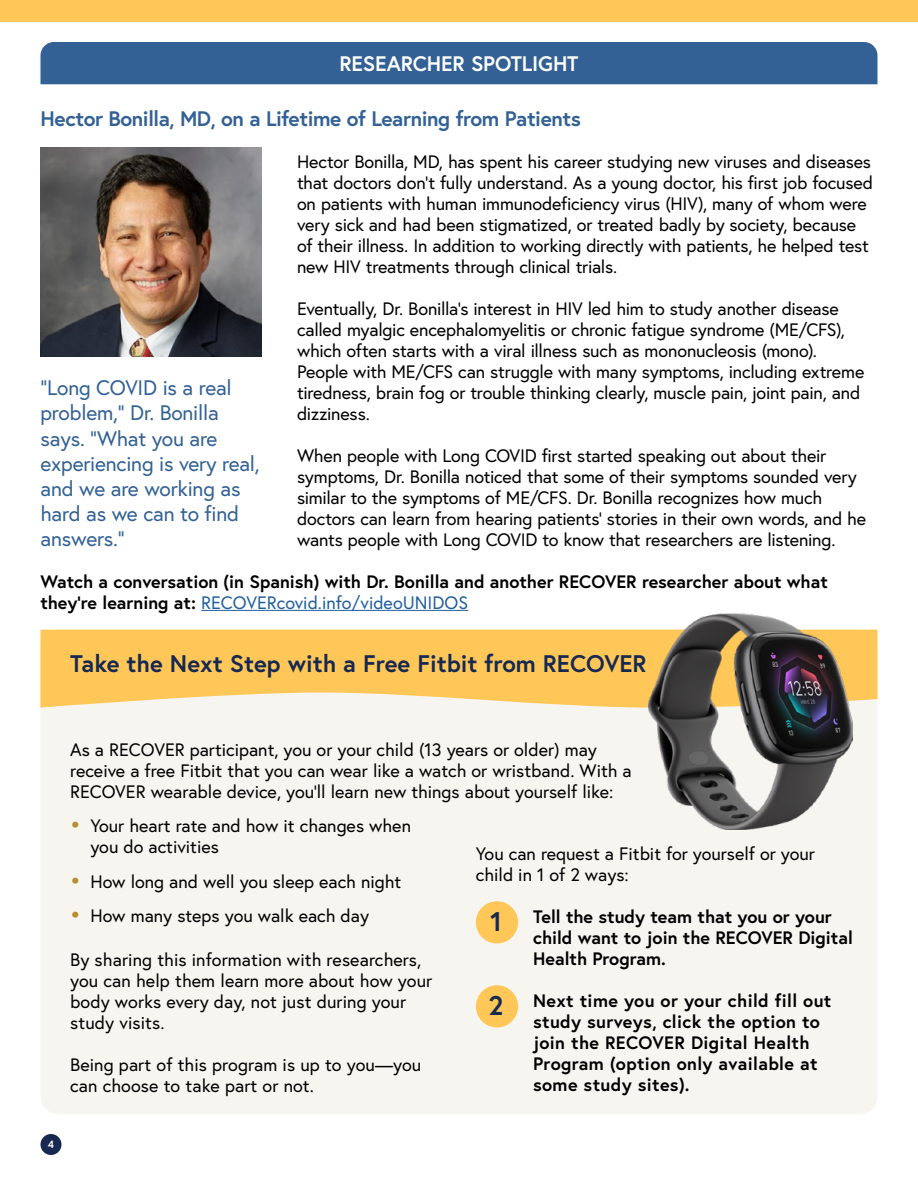
<style>
.page{position:relative;width:918px;height:1188px;background:#fff}
.page>*{position:absolute;margin:0;border:0;box-sizing:border-box;transform-origin:0 0}
.t1{font:700 24px "Europa";color:#172950}
.t2{font:21px/25.2px "Europa";letter-spacing:-.01em;color:#336195}
.H4{font:700 21px "Europa";letter-spacing:-.02em;color:#336195}
.H2_Caps{font:700 21px "Europa";letter-spacing:-.01em;color:#fff}
.t3{font:18px/21px "Europa";letter-spacing:-.01em;color:#000}
.t4{font:700 18px/21px "Europa";color:#000}
.t5{font:700 18px/21px "Europa";letter-spacing:.02em;color:#000}
.t6{font:700 10.5px "Europa";color:#fff}
.s1{font-weight:400;color:#215e9e}
.s2{font-weight:700;font-size:21px;color:#b68e30}
.s3{font-size:27px;color:#172950}
</style>
<div class="page">
<div style="left:0;top:0;width:918px;height:21px;background:#ffc758"></div>
<div style="left:40px;top:42px;width:838px;height:42px;background:#336195"></div>
<div style="left:41px;top:630px;width:837px;height:484px;background:#f7f5f0;border-radius:18px"></div>
<svg style="left:40px;top:630px;width:838px;height:78px;background:#fecc69"></svg>
<div style="left:40px;top:1134px;width:22px;height:21px;background:#172950;border-radius:50%"></div>
<img style="left:40px;top:147px;width:222px;height:210px">
<hr style="left:201px;top:610px;width:267px;height:1px;background:#215e9e">
<img style="left:649px;top:614px;width:203px;height:216px">
<div style="left:476px;top:901px;width:42px;height:42px;background:#ffc758;border-radius:50%"></div>
<div style="left:476px;top:985px;width:42px;height:42px;background:#ffc758;border-radius:50%"></div>
<p class="H2_Caps" style="left:339px;top:49px;width:241px">RESEARCHER SPOTLIGHT</p>
<p class="H4" style="left:41px;top:104px;width:542px">Hector Bonilla, MD, on a Lifetime of Learning from Patients</p>
<p class="t3" style="left:297px;top:151px;width:578px">Hector Bonilla, MD, has spent his career studying new viruses and diseases that doctors don’t fully understand. As a young doctor, his first job focused on patients with human immunodeficiency virus (HIV), many of whom were very sick and had been stigmatized, or treated badly by society, because of their illness. In addition to working directly with patients, he helped test new HIV treatments through clinical trials.</p>
<p class="t3" style="left:297px;top:298px;width:569px">Eventually, Dr. Bonilla’s interest in HIV led him to study another disease called myalgic encephalomyelitis or chronic fatigue syndrome (ME/CFS), which often starts with a viral illness such as mononucleosis (mono).<br>People with ME/CFS can struggle with many symptoms, including extreme tiredness, brain fog or trouble thinking clearly, muscle pain, joint pain, and dizziness.</p>
<p class="t3" style="left:297px;top:445px;width:571px">When people with Long COVID first started speaking out about their symptoms, Dr. Bonilla noticed that some of their symptoms sounded very similar to the symptoms of ME/CFS. Dr. Bonilla recognizes how much doctors can learn from hearing patients’ stories in their own words, and he wants people with Long COVID to know that researchers are listening.</p>
<p class="t2" style="left:40px;top:375px;width:221px">“Long COVID is a real problem,” Dr. Bonilla says. “What you are experiencing is very real, and we are working as hard as we can to find answers.”</p>
<p class="t4" style="left:40px;top:571px;width:789px">Watch a conversation (in Spanish) with Dr. Bonilla and another RECOVER researcher about what they’re learning at: <span class="s1">RECOVERcovid.info/videoUNIDOS</span></p>
<p class="t1" style="left:70px;top:647px;width:578px">Take the Next Step with a Free Fitbit from RECOVER</p>
<p class="t3" style="left:70px;top:739px;width:563px">As a RECOVER participant, you or your child (13 years or older) may receive a free Fitbit that you can wear like a watch or wristband. With a<br>RECOVER wearable device, you’ll learn new things about yourself like:</p>
<p class="t3" style="left:90px;top:815px;width:322px;text-indent:-20px"><span class="s2">•</span> Your heart rate and how it changes when you do activities</p>
<p class="t3" style="left:70px;top:871px;width:333px"><span class="s2">•</span> How long and well you sleep each night</p>
<p class="t3" style="left:70px;top:905px;width:300px"><span class="s2">•</span> How many steps you walk each day</p>
<p class="t3" style="left:70px;top:949px;width:364px">By sharing this information with researchers, you can help them learn more about how your body works every day, not just during your study visits.</p>
<p class="t3" style="left:70px;top:1054px;width:353px">Being part of this program is up to you—you can choose to take part or not.</p>
<p class="t3" style="left:476px;top:842px;width:341px">You can request a Fitbit for yourself or your child in 1 of 2 ways:</p>
<p class="t4" style="left:533px;top:905px;width:321px;text-indent:-43px"><span class="s3">1</span> Tell the study team that you or your child want to join the RECOVER Digital<br>Health Program.</p>
<p class="t5" style="left:533px;top:989px;width:300px;text-indent:-44px"><span class="s3">2</span> Next time you or your child fill out study surveys, click the option to join the RECOVER Digital Health<br>Program (option only available at some study sites).</p>
<p class="t6" style="left:48px;top:1137px;width:8px">4</p>
</div>
